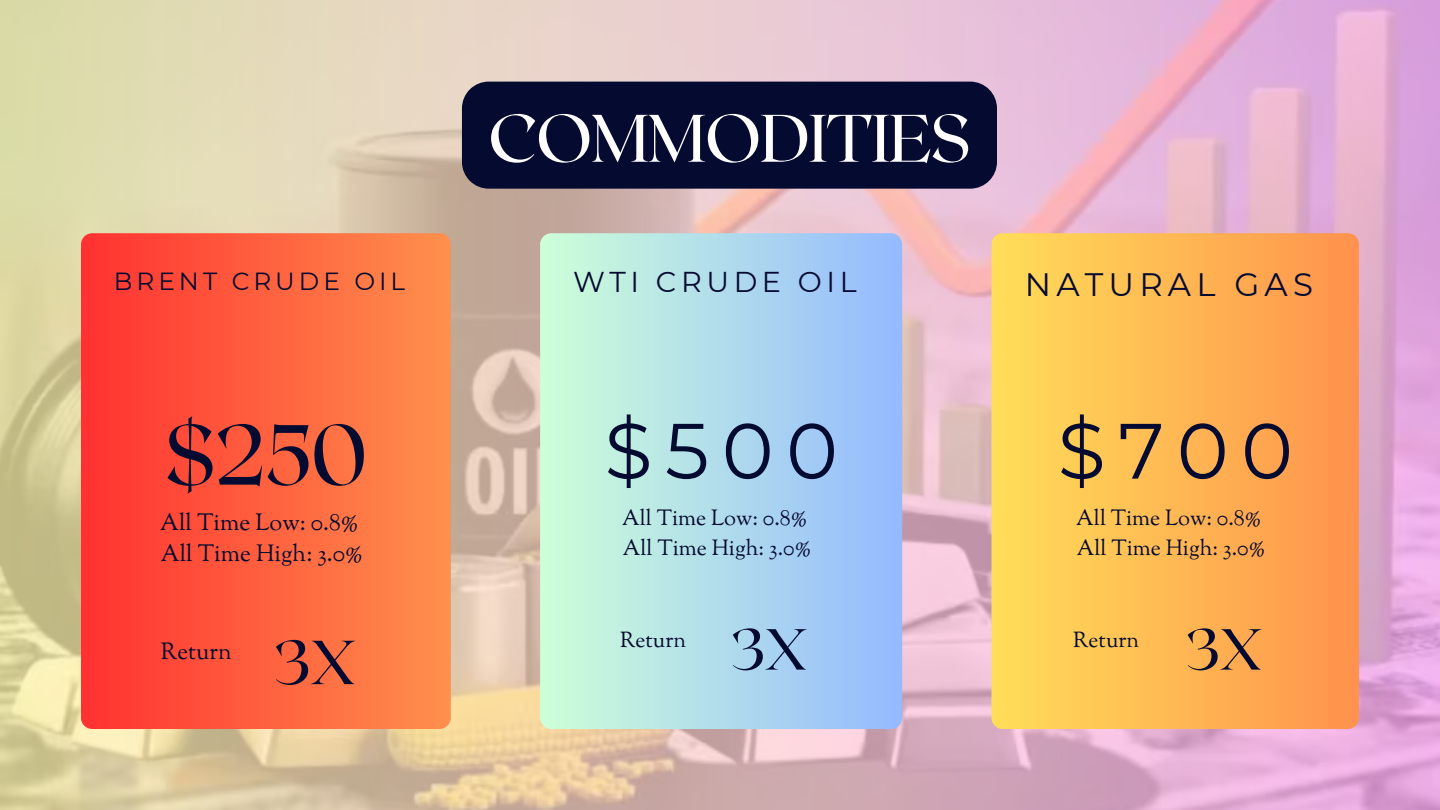
<style>
.page{position:relative;width:1440px;height:810px;background:#fff}
.page>*{position:absolute;margin:0;border:0;box-sizing:border-box;transform-origin:0 0}
.t1{font:85px "Roxborough CF";color:#050a30}
.t2{font:78.2px "Montserrat";letter-spacing:.16em;color:#050a30}
.t3{font:67px "Roxborough CF";letter-spacing:-.02em;color:#fff}
.t4{font:62px "Roxborough CF";color:#050a30}
.t5{font:57.8px "Roxborough CF";color:#050a30}
.t6{font:32.4px "Montserrat";letter-spacing:.16em;color:#050a30}
.t7{font:28.7px "Montserrat";letter-spacing:.16em;color:#050a30}
.t8{font:24.8px "Montserrat";letter-spacing:.16em;color:#050a30}
.t9{font:23.4px "Sorts Mill Goudy";color:#050a30}
.t10{font:23.1px "Sorts Mill Goudy";color:#050a30}
.t11{font:21.8px "Sorts Mill Goudy";color:#050a30}
.t12{font:21.5px "Sorts Mill Goudy";color:#050a30}
</style>
<div class="page">
<img style="left:0;top:0;width:1440px;height:810px">
<div style="left:81px;top:233px;width:370px;height:496px;background:linear-gradient(to right,#ff3131,#ff904d);border-radius:11px"></div>
<svg style="left:540px;top:233px;width:362px;height:496px"></svg>
<svg style="left:991px;top:233px;width:368px;height:495px"></svg>
<div style="left:462px;top:82px;width:535px;height:107px;background:#050a30"></div>
<h3 class="t8" style="left:114px;top:266px;width:293px">BRENT CRUDE OIL</h3>
<p class="t1" style="left:164px;top:400px;width:205px">$250</p>
<p class="t9" style="left:160px;top:507px;width:200px">All Time Low: 0.8%</p>
<h2 class="t9" style="left:161px;top:539px;width:204px">All Time High: 3.0%</h2>
<p class="t10" style="left:161px;top:637px;width:72px">Return</p>
<p class="t4" style="left:274px;top:622px;width:84px">3X</p>
<h3 class="t3" style="left:488px;top:95px;width:484px">COMMODITIES</h3>
<h6 class="t7" style="left:573px;top:264px;width:285px">WTI CRUDE OIL</h6>
<p class="t2" style="left:604px;top:403px;width:235px">$500</p>
<h1 class="t11" style="left:622px;top:505px;width:187px">All Time Low: 0.8%</h1>
<p class="t11" style="left:623px;top:534px;width:190px">All Time High: 3.0%</p>
<h4 class="t12" style="left:620px;top:626px;width:68px">Return</h4>
<p class="t5" style="left:731px;top:612px;width:78px">3X</p>
<h5 class="t6" style="left:1025px;top:265px;width:290px">NATURAL GAS</h5>
<p class="t2" style="left:1058px;top:403px;width:237px">$700</p>
<h1 class="t11" style="left:1076px;top:505px;width:187px">All Time Low: 0.8%</h1>
<p class="t11" style="left:1077px;top:534px;width:190px">All Time High: 3.0%</p>
<h4 class="t12" style="left:1073px;top:626px;width:68px">Return</h4>
<p class="t5" style="left:1186px;top:612px;width:78px">3X</p>
</div>
